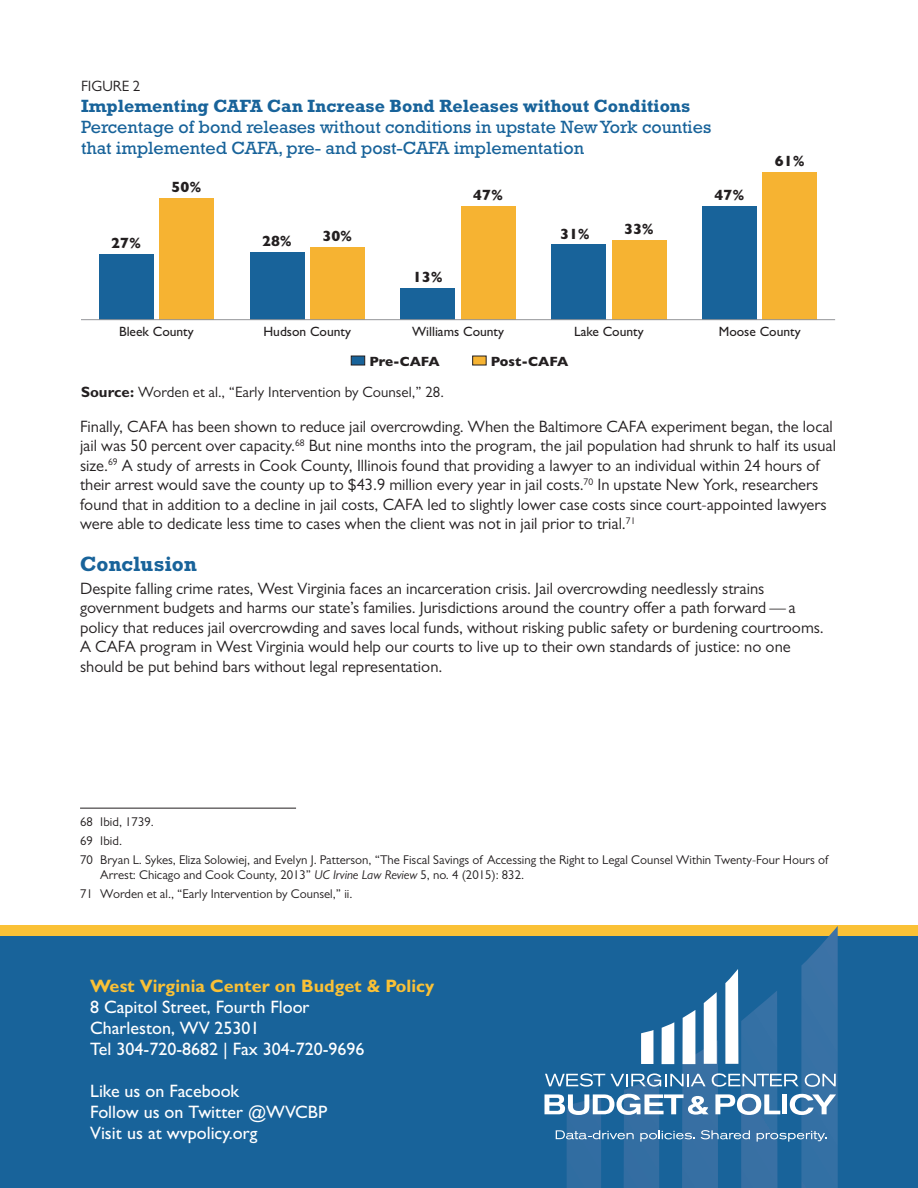
<style>
.page{position:relative;width:918px;height:1188px;background:#fff}
.page>*{position:absolute;margin:0;border:0;box-sizing:border-box;transform-origin:0 0}
.t1{font:700 21px "Rockwell Std";color:#18639a}
.t2{font:500 18px/21px "Gill Sans MT Pro";color:#fff}
.t3{font:18px/21px "Rockwell Std";color:#18639a}
.t4{font:700 18px "Rockwell Std";color:#18639a}
.t5{font:700 18px "Gill Sans MT Pro";color:#fac136}
.t6{font:16.5px/19.5px "Gill Sans MT Pro";color:#231f20}
.t7{font:15px "Gill Sans MT Pro";color:#231f20}
.t8{font:700 15px "Gill Sans";color:#231f20}
.t9{font:13.5px "Gill Sans";color:#231f20}
.t10{font:700 13.5px "Gill Sans";color:#231f20}
.t11{font:12.75px/19px "Gill Sans MT Pro";color:#231f20}
.s1{font-weight:700}
.s2{font-style:italic}
</style>
<div class="page">
<div style="left:0;top:936px;width:918px;height:252px;background:#18639a"></div>
<div style="left:0;top:926px;width:918px;height:10px;background:#fac136"></div>
<svg style="left:567px;top:926px;width:271px;height:262px"></svg>
<svg style="left:545px;top:1073px;width:161px;height:14px"></svg>
<svg style="left:712px;top:1073px;width:87px;height:14px"></svg>
<svg style="left:805px;top:1074px;width:31px;height:13px"></svg>
<svg style="left:544px;top:1094px;width:165px;height:21px"></svg>
<svg style="left:715px;top:1094px;width:65px;height:21px"></svg>
<div style="left:782px;top:1094px;width:5px;height:20px;background:#fff"></div>
<svg style="left:790px;top:1094px;width:46px;height:21px"></svg>
<svg style="left:556px;top:1130px;width:78px;height:9px"></svg>
<svg style="left:640px;top:1130px;width:55px;height:12px"></svg>
<svg style="left:701px;top:1130px;width:49px;height:9px"></svg>
<svg style="left:757px;top:1131px;width:70px;height:11px"></svg>
<svg style="left:641px;top:1030px;width:12px;height:34px"></svg>
<svg style="left:662px;top:1022px;width:12px;height:42px"></svg>
<svg style="left:683px;top:1010px;width:12px;height:54px"></svg>
<svg style="left:704px;top:992px;width:13px;height:72px"></svg>
<svg style="left:725px;top:969px;width:13px;height:95px"></svg>
<hr style="left:80px;top:808px;width:216px;height:1px;background:#231f20">
<div style="left:159px;top:199px;width:55px;height:121px;background:#f6b332"></div>
<div style="left:310px;top:247px;width:55px;height:73px;background:#f6b332"></div>
<div style="left:461px;top:206px;width:54px;height:114px;background:#f6b332"></div>
<div style="left:612px;top:240px;width:54px;height:80px;background:#f6b332"></div>
<div style="left:763px;top:172px;width:54px;height:148px;background:#f6b332"></div>
<div style="left:99px;top:254px;width:54px;height:66px;background:#18639a"></div>
<div style="left:250px;top:252px;width:54px;height:68px;background:#18639a"></div>
<div style="left:401px;top:288px;width:54px;height:32px;background:#18639a"></div>
<div style="left:552px;top:245px;width:54px;height:75px;background:#18639a"></div>
<div style="left:702px;top:206px;width:55px;height:114px;background:#18639a"></div>
<div style="left:351px;top:356px;width:14px;height:9px;background:#18639a;border:1px solid #231f20"></div>
<svg style="left:472px;top:356px;width:15px;height:9px"></svg>
<hr style="left:81px;top:319px;width:754px;height:1px;background:#939598">
<p class="t7" style="left:81px;top:77px;width:61px">FIGURE 2</p>
<p class="t4" style="left:81px;top:96px;width:611px">Implementing CAFA Can Increase Bond Releases without Conditions</p>
<p class="t3" style="left:81px;top:116px;width:632px">Percentage of bond releases without conditions in upstate New York counties that implemented CAFA, pre- and post-CAFA implementation</p>
<p class="t8" style="left:111px;top:231px;width:31px">27%</p>
<p class="t8" style="left:172px;top:175px;width:31px">50%</p>
<p class="t8" style="left:262px;top:229px;width:31px">28%</p>
<p class="t8" style="left:322px;top:224px;width:31px">30%</p>
<p class="t8" style="left:413px;top:265px;width:31px">13%</p>
<p class="t8" style="left:473px;top:183px;width:31px">47%</p>
<p class="t8" style="left:560px;top:222px;width:31px">31%</p>
<p class="t8" style="left:624px;top:217px;width:31px">33%</p>
<p class="t8" style="left:715px;top:183px;width:31px">47%</p>
<p class="t8" style="left:775px;top:149px;width:31px">61%</p>
<p class="t9" style="left:119px;top:324px;width:76px">Bleek County</p>
<p class="t9" style="left:263px;top:324px;width:89px">Hudson County</p>
<p class="t9" style="left:412px;top:324px;width:93px">Williams County</p>
<p class="t9" style="left:574px;top:324px;width:71px">Lake County</p>
<p class="t9" style="left:719px;top:324px;width:83px">Moose County</p>
<p class="t10" style="left:369px;top:350px;width:72px">Pre-CAFA</p>
<p class="t10" style="left:491px;top:350px;width:79px">Post-CAFA</p>
<p class="t7" style="left:81px;top:383px;width:364px"><span class="s1">Source:</span> Worden et al., “Early Intervention by Counsel,” 28.</p>
<p class="t6" style="left:80px;top:417px;width:758px">Finally, CAFA has been shown to reduce jail overcrowding. When the Baltimore CAFA experiment began, the local jail was 50 percent over capacity.<sup>68</sup> But nine months into the program, the jail population had shrunk to half its usual size.<sup>69</sup> A study of arrests in Cook County, Illinois found that providing a lawyer to an individual within 24 hours of their arrest would save the county up to $43.9 million every year in jail costs.<sup>70</sup> In upstate New York, researchers found that in addition to a decline in jail costs, CAFA led to slightly lower case costs since court-appointed lawyers were able to dedicate less time to cases when the client was not in jail prior to trial.<sup>71</sup></p>
<p class="t1" style="left:80px;top:552px;width:118px">Conclusion</p>
<p class="t6" style="left:80px;top:578px;width:745px">Despite falling crime rates, West Virginia faces an incarceration crisis. Jail overcrowding needlessly strains government budgets and harms our state’s families. Jurisdictions around the country offer a path forward — a policy that reduces jail overcrowding and saves local funds, without risking public safety or burdening courtrooms.<br>A CAFA program in West Virginia would help our courts to live up to their own standards of justice: no one should be put behind bars without legal representation.</p>
<p class="t11" style="left:80px;top:812px;width:750px">68 Ibid, 1739.<br>69 Ibid.<br>70 Bryan L. Sykes, Eliza Solowiej, and Evelyn J. Patterson, “The Fiscal Savings of Accessing the Right to Legal Counsel Within Twenty-Four Hours of</p>
<p class="t11" style="left:80px;top:865px;width:446px;text-indent:20px">Arrest: Chicago and Cook County, 2013” <span class="s2">UC Irvine Law Review</span> 5, no. 4 (2015): 832.<br>71 Worden et al., “Early Intervention by Counsel,” ii.</p>
<p class="t5" style="left:90px;top:974px;width:346px">West Virginia Center on Budget &amp; Policy</p>
<p class="t2" style="left:90px;top:996px;width:276px">8 Capitol Street, Fourth Floor<br>Charleston, WV 25301<br>Tel 304-720-8682 | Fax 304-720-9696</p>
<p class="t2" style="left:90px;top:1080px;width:239px">Like us on Facebook<br>Follow us on Twitter @WVCBP<br>Visit us at wvpolicy.org</p>
</div>
